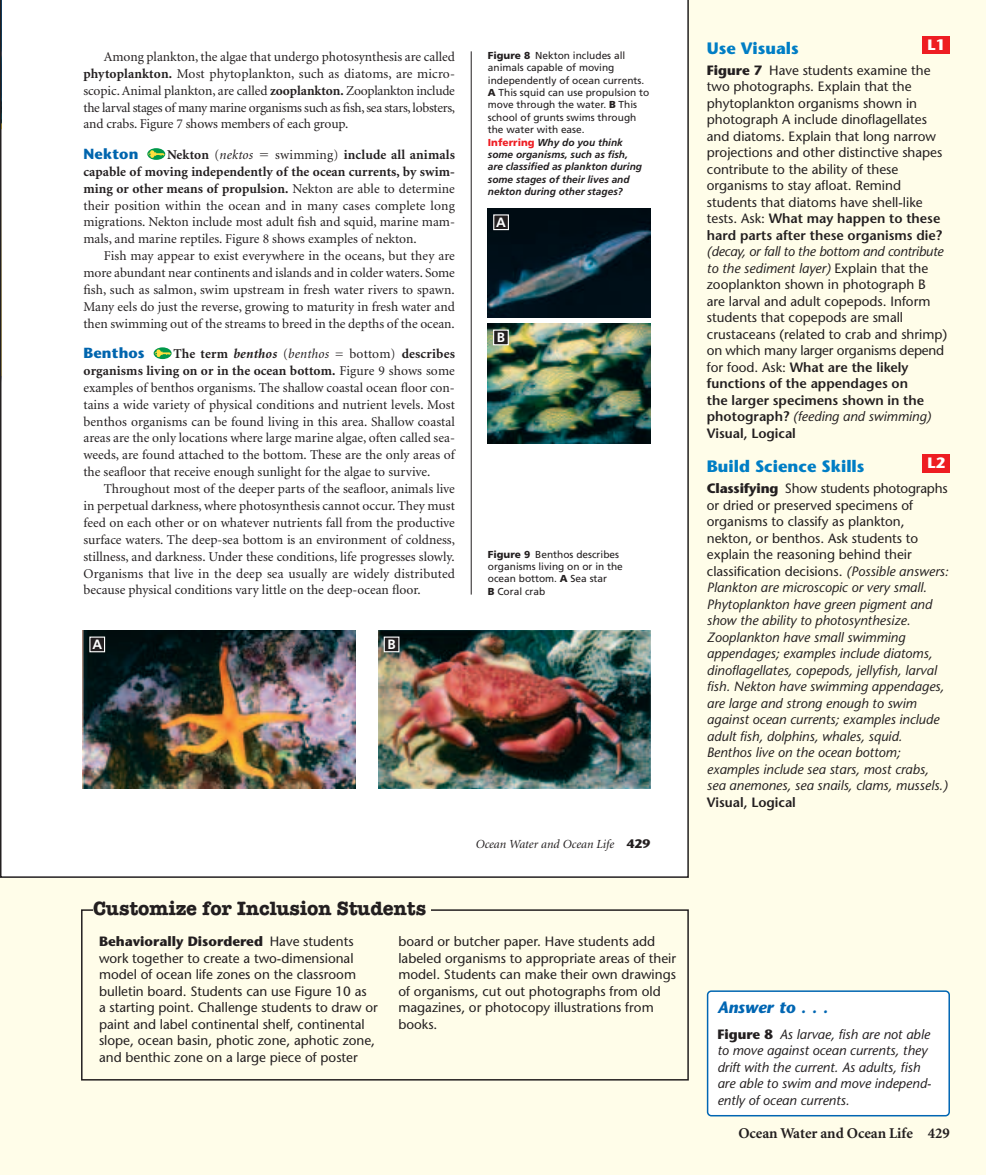
<style>
.page{position:relative;width:986px;height:1175px;background:#fff}
.page>*{position:absolute;margin:0;border:0;box-sizing:border-box;transform-origin:0 0}
.t1{font:700 19.5px "American Typewriter";color:#231f20}
.t2{font:700 16.5px "Stone Sans";color:#007ec5}
.t3{font:italic 700 16.5px "Stone Sans";color:#0166b3}
.t4{font:700 15px "Minion";color:#231f20}
.t5{font:700 15px "Stone Sans";color:#fff}
.t6{font:700 14.7px "Stone Sans";letter-spacing:.01em;color:#0065ae}
.t7{font:13.5px/16.8px "Minion";color:#231f20;text-align:justify}
.t8{font:13.5px/16.5px "Stone Sans";color:#231f20}
.t9{font:italic 13.5px/16.5px "Stone Sans";color:#231f20}
.t10{font:600 13.5px "Stone Sans";color:#231f20}
.t11{font:700 13.5px "Minion";letter-spacing:.01em;color:#231f20}
.t12{font:700 13.5px "Frutiger";color:#fff}
.t13{font:italic 12.3px "Minion";color:#231f20}
.t14{font:10.2px/12.3px "Frutiger";color:#231f20}
.s1{font-weight:700}
.s2{font-weight:400}
.s3{font-weight:400;font-style:italic}
.s4{font-weight:700;font-style:italic}
.s5{font-style:italic}
.s6{font-weight:900}
.s7{font-weight:900;color:#ee1d23}
.s8{font-family:"Stone Sans";font-weight:700;font-style:normal}
.s9{font-weight:600}
.s10{font-weight:700;font-style:normal}
.s11{font-style:normal}
</style>
<div class="page">
<div style="left:0;top:0;width:986px;height:1174px;background:#fffde9"></div>
<img style="left:0;top:0;width:688px;height:878px">
<div style="left:922px;top:454px;width:28px;height:18px;background:#ee1d23"></div>
<div style="left:922px;top:36px;width:28px;height:18px;background:#ee1d23"></div>
<div style="left:706px;top:990px;width:244px;height:126px;background:#fff"></div>
<div style="left:81px;top:909px;width:607px;height:171px;border:2px solid #231f20"></div>
<div style="left:93px;top:902px;width:337px;height:20px;background:#fffde9"></div>
<svg style="left:260px;top:153px;width:8px;height:3px"></svg>
<p class="t7" style="left:83px;top:49px;width:373px;text-indent:20px">Among plankton, the algae that undergo photosynthesis are called <span class="s1">phytoplankton.</span> Most phytoplankton, such as diatoms, are micro&shy;scopic. Animal plankton, are called <span class="s1">zooplankton.</span> Zooplankton include the larval stages of many marine organisms such as fish, sea stars, lobsters, and crabs. Figure 7 shows members of each group.</p>
<p class="t6" style="left:83px;top:148px;width:56px">Nekton</p>
<p class="t11" style="left:167px;top:149px;width:87px">Nekton <span class="s2">(</span><span class="s3">nektos</span></p>
<p class="t7" style="left:83px;top:147px;width:373px;text-indent:192px">swimming) <span class="s1">include all animals capable of moving independently of the ocean currents, by swim&shy;ming or other means of propulsion.</span> Nekton are able to determine their position within the ocean and in many cases complete long migrations. Nekton include most adult fish and squid, marine mam&shy;mals, and marine reptiles. Figure 8 shows examples of nekton.</p>
<p class="t7" style="left:83px;top:248px;width:373px;text-indent:20px">Fish may appear to exist everywhere in the oceans, but they are more abundant near continents and islands and in colder waters. Some fish, such as salmon, swim upstream in fresh water rivers to spawn.<br>Many eels do just the reverse, growing to maturity in fresh water and then swimming out of the streams to breed in the depths of the ocean.</p>
<p class="t6" style="left:83px;top:347px;width:63px">Benthos</p>
<p class="t7" style="left:83px;top:346px;width:373px;text-indent:90px"><span class="s1">The term</span> <span class="s4">benthos</span> (<span class="s5">benthos</span> = bottom) <span class="s1">describes organisms living on or in the ocean bottom.</span> Figure 9 shows some examples of benthos organisms. The shallow coastal ocean floor con&shy;tains a wide variety of physical conditions and nutrient levels. Most benthos organisms can be found living in this area. Shallow coastal areas are the only locations where large marine algae, often called sea&shy;weeds, are found attached to the bottom. These are the only areas of the seafloor that receive enough sunlight for the algae to survive.</p>
<p class="t7" style="left:83px;top:481px;width:373px;text-indent:20px">Throughout most of the deeper parts of the seafloor, animals live in perpetual darkness, where photosynthesis cannot occur. They must feed on each other or on whatever nutrients fall from the productive surface waters. The deep-sea bottom is an environment of coldness, stillness, and darkness. Under these conditions, life progresses slowly.<br>Organisms that live in the deep sea usually are widely distributed because physical conditions vary little on the deep-ocean floor.</p>
<p class="t12" style="left:92px;top:639px;width:11px">A</p>
<p class="t12" style="left:387px;top:639px;width:10px">B</p>
<p class="t14" style="left:488px;top:50px;width:163px"><span class="s6">Figure 8</span> Nekton includes all animals capable of moving independently of ocean currents.<br><span class="s6">A</span> This squid can use propulsion to move through the water. <span class="s6">B</span> This school of grunts swims through the water with ease.<br><span class="s7">Inferring</span> <span class="s4">Why do you think some organisms, such as fish,<br>are classified as plankton during some stages of their lives and nekton during other stages?</span></p>
<p class="t12" style="left:496px;top:217px;width:11px">A</p>
<p class="t12" style="left:497px;top:332px;width:10px">B</p>
<p class="t14" style="left:488px;top:549px;width:136px"><span class="s6">Figure 9</span> Benthos describes organisms living on or in the ocean bottom. <span class="s6">A</span> Sea star<br><span class="s6">B</span> Coral crab</p>
<p class="t13" style="left:475px;top:838px;width:176px">Ocean Water and Ocean Life <span class="s8">429</span></p>
<h1 class="t1" style="left:93px;top:901px;width:335px">Customize for Inclusion Students</h1>
<p class="t8" style="left:99px;top:934px;width:280px"><span class="s1">Behaviorally Disordered</span> Have students work together to create a two-dimensional model of ocean life zones on the classroom bulletin board. Students can use Figure 10 as<br>a starting point. Challenge students to draw or paint and label continental shelf, continental slope, ocean basin, photic zone, aphotic zone, and benthic zone on a large piece of poster</p>
<p class="t8" style="left:398px;top:934px;width:279px">board or butcher paper. Have students add labeled organisms to appropriate areas of their model. Students can make their own drawings of organisms, cut out photographs from old magazines, or photocopy illustrations from books.</p>
<p class="t5" style="left:927px;top:39px;width:19px">L1</p>
<p class="t2" style="left:706px;top:41px;width:93px">Use Visuals</p>
<p class="t8" style="left:706px;top:63px;width:237px"><span class="s1">Figure 7</span> Have students examine the two photographs. Explain that the phytoplankton organisms shown in photograph A include dinoflagellates and diatoms. Explain that long narrow projections and other distinctive shapes contribute to the ability of these organisms to stay afloat. Remind students that diatoms have shell-like tests. Ask: <span class="s9">What may happen to these hard parts after these organisms die?</span></p>
<p class="t8" style="left:706px;top:245px;width:242px"><span class="s5">(decay, or fall to the bottom and contribute to the sediment layer)</span> Explain that the zooplankton shown in photograph B are larval and adult copepods. Inform students that copepods are small crustaceans (related to crab and shrimp) on which many larger organisms depend for food. Ask: <span class="s9">What are the likely functions of the appendages on<br>the larger specimens shown in the photograph?</span> <span class="s5">(feeding and swimming)<br></span><span class="s9">Visual, Logical</span></p>
<p class="t2" style="left:706px;top:460px;width:159px">Build Science Skills</p>
<p class="t9" style="left:706px;top:482px;width:243px"><span class="s10">Classifying</span> <span class="s11">Show students photographs or dried or preserved specimens of organisms to classify as plankton, nekton, or benthos. Ask students to explain the reasoning behind their classification decisions.</span> (Possible answers:<br>Plankton are microscopic or very small.<br>Phytoplankton have green pigment and show the ability to photosynthesize.<br>Zooplankton have small swimming appendages; examples include diatoms, dinoflagellates, copepods, jellyfish, larval fish. Nekton have swimming appendages, are large and strong enough to swim against ocean currents; examples include adult fish, dolphins, whales, squid.<br>Benthos live on the ocean bottom; examples include sea stars, most crabs, sea anemones, sea snails, clams, mussels.)</p>
<p class="t10" style="left:706px;top:797px;width:91px">Visual, Logical</p>
<p class="t5" style="left:927px;top:457px;width:19px">L2</p>
<p class="t3" style="left:717px;top:1001px;width:112px">Answer to . . .</p>
<p class="t9" style="left:717px;top:1027px;width:215px"><span class="s10">Figure 8</span> As larvae, fish are not able to move against ocean currents, they drift with the current. As adults, fish are able to swim and move independ&shy;ently of ocean currents.</p>
<p class="t4" style="left:738px;top:1127px;width:213px">Ocean Water and Ocean Life 429</p>
</div>
